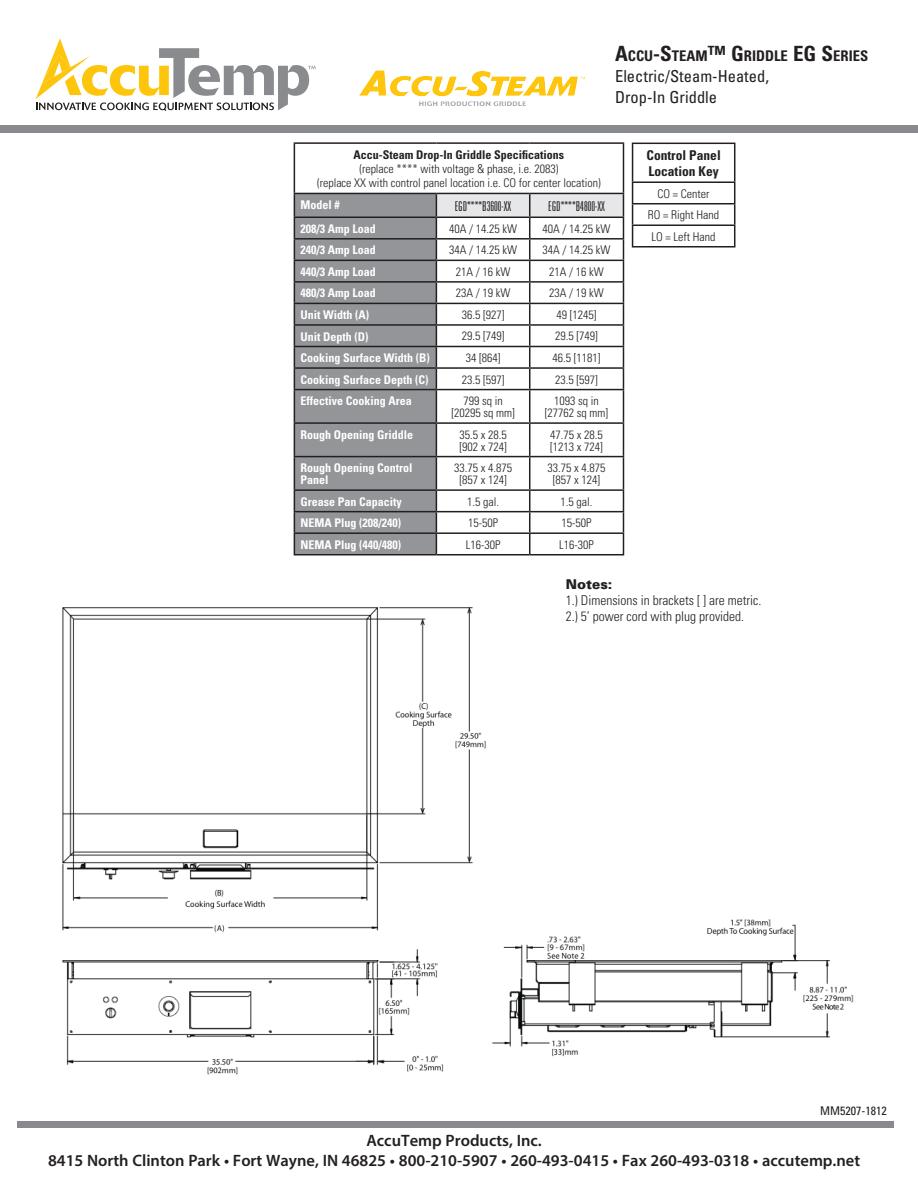
<style>
.page{position:relative;width:918px;height:1188px;background:#fff}
.page>*{position:absolute;margin:0;border:0;box-sizing:border-box;transform-origin:0 0}
.t1{font:600 16.5px/19.8px "Myriad Pro";color:#231f20;text-align:center}
.t2{font:condensed 16.5px/21px "Univers";color:#231f20}
.t3{font:700 condensed 14.7px "Univers";color:#231f20}
.t4{font:300 condensed 13.5px/16.2px "Univers";color:#231f20}
.t5{font:300 ultra-condensed 13.5px "Univers";color:#231f20}
.t6{font:700 condensed 13.5px/16.2px "Univers";color:#231f20}
.t7{font:900 13.5px "Univers";color:#231f20}
.t8{font:300 condensed 12px/12px "Univers";color:#231f20;text-align:center}
.t9{font:700 condensed 12px/12px "Univers";color:#fff}
.t10{font:700 condensed 12px "Univers";color:#231f20}
.t11{font:condensed 12px "Univers";color:#231f20}
.s1{font-size:21px}
</style>
<div class="page">
<img style="left:62px;top:607px;width:792px;height:468px">
<div style="left:295px;top:194px;width:141px;height:360px;background:#939598"></div>
<div style="left:294px;top:325px;width:142px;height:21px;background:#939598"></div>
<hr style="left:294px;top:142px;width:142px;height:2px;background:#231f20">
<hr style="left:294px;top:144px;width:1px;height:49px;background:#231f20">
<hr style="left:436px;top:142px;width:94px;height:2px;background:#231f20">
<hr style="left:530px;top:142px;width:94px;height:2px;background:#231f20">
<hr style="left:623px;top:144px;width:1px;height:49px;background:#231f20">
<hr style="left:294px;top:193px;width:142px;height:1px;background:#231f20">
<hr style="left:294px;top:217px;width:142px;height:1px;background:#231f20">
<hr style="left:294px;top:238px;width:142px;height:2px;background:#231f20">
<hr style="left:294px;top:260px;width:142px;height:1px;background:#231f20">
<hr style="left:294px;top:281px;width:142px;height:2px;background:#231f20">
<hr style="left:294px;top:303px;width:142px;height:1px;background:#231f20">
<hr style="left:294px;top:324px;width:142px;height:2px;background:#231f20">
<hr style="left:294px;top:346px;width:142px;height:1px;background:#231f20">
<hr style="left:294px;top:367px;width:142px;height:2px;background:#231f20">
<svg style="left:294px;top:194px;width:1px;height:195px"></svg>
<svg style="left:436px;top:193px;width:188px;height:196px"></svg>
<hr style="left:294px;top:389px;width:142px;height:1px;background:#231f20">
<hr style="left:294px;top:390px;width:1px;height:32px;background:#231f20">
<hr style="left:436px;top:389px;width:94px;height:1px;background:#231f20">
<hr style="left:436px;top:390px;width:1px;height:32px;background:#231f20">
<hr style="left:530px;top:389px;width:94px;height:1px;background:#231f20">
<hr style="left:529px;top:390px;width:1px;height:32px;background:#231f20">
<hr style="left:623px;top:390px;width:1px;height:32px;background:#231f20">
<hr style="left:294px;top:422px;width:142px;height:2px;background:#231f20">
<hr style="left:294px;top:424px;width:1px;height:32px;background:#231f20">
<hr style="left:436px;top:422px;width:94px;height:2px;background:#231f20">
<hr style="left:436px;top:424px;width:1px;height:32px;background:#231f20">
<hr style="left:530px;top:422px;width:94px;height:2px;background:#231f20">
<hr style="left:529px;top:424px;width:1px;height:32px;background:#231f20">
<hr style="left:623px;top:424px;width:1px;height:32px;background:#231f20">
<hr style="left:294px;top:456px;width:142px;height:1px;background:#231f20">
<hr style="left:294px;top:457px;width:1px;height:32px;background:#231f20">
<hr style="left:436px;top:456px;width:94px;height:1px;background:#231f20">
<hr style="left:436px;top:457px;width:1px;height:32px;background:#231f20">
<hr style="left:530px;top:456px;width:94px;height:1px;background:#231f20">
<hr style="left:529px;top:457px;width:1px;height:32px;background:#231f20">
<hr style="left:623px;top:457px;width:1px;height:32px;background:#231f20">
<hr style="left:294px;top:489px;width:142px;height:2px;background:#231f20">
<hr style="left:436px;top:489px;width:94px;height:2px;background:#231f20">
<hr style="left:530px;top:489px;width:94px;height:2px;background:#231f20">
<hr style="left:294px;top:511px;width:142px;height:1px;background:#231f20">
<hr style="left:436px;top:511px;width:94px;height:1px;background:#231f20">
<hr style="left:530px;top:511px;width:94px;height:1px;background:#231f20">
<hr style="left:294px;top:532px;width:142px;height:2px;background:#231f20">
<svg style="left:294px;top:491px;width:1px;height:63px"></svg>
<hr style="left:436px;top:532px;width:94px;height:2px;background:#231f20">
<svg style="left:436px;top:491px;width:1px;height:63px"></svg>
<hr style="left:530px;top:532px;width:94px;height:2px;background:#231f20">
<svg style="left:529px;top:491px;width:1px;height:63px"></svg>
<svg style="left:623px;top:491px;width:1px;height:63px"></svg>
<hr style="left:294px;top:554px;width:142px;height:1px;background:#231f20">
<hr style="left:436px;top:554px;width:94px;height:1px;background:#231f20">
<hr style="left:530px;top:554px;width:94px;height:1px;background:#231f20">
<hr style="left:632px;top:143px;width:103px;height:1px;background:#231f20">
<hr style="left:632px;top:144px;width:1px;height:37px;background:#231f20">
<hr style="left:734px;top:144px;width:1px;height:37px;background:#231f20">
<hr style="left:632px;top:181px;width:103px;height:2px;background:#231f20">
<hr style="left:632px;top:203px;width:103px;height:1px;background:#231f20">
<hr style="left:632px;top:225px;width:103px;height:1px;background:#231f20">
<svg style="left:632px;top:183px;width:1px;height:63px"></svg>
<svg style="left:734px;top:183px;width:1px;height:63px"></svg>
<hr style="left:632px;top:246px;width:103px;height:2px;background:#231f20">
<div style="left:17px;top:1121px;width:877px;height:7px;background:#898a8e"></div>
<svg style="left:36px;top:38px;width:280px;height:73px"></svg>
<div style="left:0;top:125px;width:918px;height:7px;background:#898a8e"></div>
<img style="left:360px;top:70px;width:225px;height:36px">
<p class="t3" style="left:615px;top:47px;width:254px"><span class="s1">A</span>CCU<span class="s1">-S</span>TEAM<span class="s1">™ G</span>RIDDLE <span class="s1">EG S</span>ERIES</p>
<h1 class="t2" style="left:615px;top:65px;width:155px">Electric/Steam-Heated,<br>Drop-In Griddle</h1>
<p class="t10" style="left:354px;top:147px;width:212px">Accu-Steam Drop-In Griddle Specifications</p>
<p class="t8" style="left:317px;top:162px;width:285px;line-height:14.4px">(replace **** with voltage &amp; phase, i.e. 2083)<br>(replace XX with control panel location i.e. CO for center location)</p>
<p class="t9" style="left:300px;top:199px;width:41px">Model #</p>
<p class="t5" style="left:455px;top:199px;width:58px">EGD****B3600-XX</p>
<p class="t5" style="left:548px;top:199px;width:58px">EGD****B4800-XX</p>
<p class="t9" style="left:300px;top:222px;width:77px">208/3 Amp Load</p>
<p class="t8" style="left:449px;top:223px;width:69px">40A / 14.25 kW</p>
<p class="t8" style="left:543px;top:223px;width:69px">40A / 14.25 kW</p>
<p class="t9" style="left:300px;top:244px;width:77px">240/3 Amp Load</p>
<p class="t8" style="left:449px;top:244px;width:69px">34A / 14.25 kW</p>
<p class="t8" style="left:543px;top:244px;width:69px">34A / 14.25 kW</p>
<p class="t9" style="left:300px;top:266px;width:77px">440/3 Amp Load</p>
<p class="t8" style="left:456px;top:266px;width:56px">21A / 16 kW</p>
<p class="t8" style="left:549px;top:266px;width:56px">21A / 16 kW</p>
<p class="t9" style="left:300px;top:287px;width:77px">480/3 Amp Load</p>
<p class="t8" style="left:456px;top:287px;width:56px">23A / 19 kW</p>
<p class="t8" style="left:549px;top:287px;width:56px">23A / 19 kW</p>
<p class="t9" style="left:300px;top:309px;width:70px">Unit Width (A)</p>
<p class="t8" style="left:462px;top:309px;width:44px">36.5 [927]</p>
<p class="t8" style="left:557px;top:309px;width:41px">49 [1245]</p>
<p class="t9" style="left:300px;top:330px;width:70px">Unit Depth (D)</p>
<p class="t8" style="left:462px;top:330px;width:44px">29.5 [749]</p>
<p class="t8" style="left:555px;top:330px;width:44px">29.5 [749]</p>
<p class="t9" style="left:300px;top:352px;width:131px">Cooking Surface Width (B)</p>
<p class="t8" style="left:466px;top:352px;width:36px">34 [864]</p>
<p class="t8" style="left:553px;top:352px;width:49px">46.5 [1181]</p>
<p class="t9" style="left:300px;top:373px;width:130px">Cooking Surface Depth (C)</p>
<p class="t8" style="left:462px;top:373px;width:44px">23.5 [597]</p>
<p class="t8" style="left:555px;top:373px;width:44px">23.5 [597]</p>
<p class="t9" style="left:300px;top:395px;width:113px">Effective Cooking Area</p>
<p class="t8" style="left:451px;top:395px;width:65px">799 sq in [20295 sq mm]</p>
<p class="t8" style="left:545px;top:395px;width:65px">1093 sq in [27762 sq mm]</p>
<p class="t9" style="left:300px;top:428px;width:114px">Rough Opening Griddle</p>
<p class="t8" style="left:459px;top:428px;width:49px;text-align:left">35.5 x 28.5 [902 x 724]</p>
<p class="t8" style="left:550px;top:428px;width:54px;text-align:left">47.75 x 28.5 [1213 x 724]</p>
<p class="t9" style="left:300px;top:462px;width:114px">Rough Opening Control<br>Panel</p>
<p class="t8" style="left:454px;top:462px;width:59px">33.75 x 4.875 [857 x 124]</p>
<p class="t8" style="left:548px;top:462px;width:59px">33.75 x 4.875 [857 x 124]</p>
<p class="t9" style="left:300px;top:495px;width:103px">Grease Pan Capacity</p>
<p class="t8" style="left:467px;top:495px;width:33px">1.5 gal.</p>
<p class="t8" style="left:561px;top:495px;width:33px">1.5 gal.</p>
<p class="t9" style="left:300px;top:517px;width:102px">NEMA Plug (208/240)</p>
<p class="t8" style="left:468px;top:517px;width:31px">15-50P</p>
<p class="t8" style="left:562px;top:517px;width:31px">15-50P</p>
<p class="t9" style="left:300px;top:538px;width:102px">NEMA Plug (440/480)</p>
<p class="t8" style="left:466px;top:538px;width:36px">L16-30P</p>
<p class="t8" style="left:559px;top:538px;width:36px">L16-30P</p>
<p class="t6" style="left:647px;top:147px;width:76px">Control Panel<br>Location Key</p>
<p class="t8" style="left:648px;top:183px;width:73px;line-height:21.5px">CO = Center<br>RO = Right Hand<br>LO = Left Hand</p>
<p class="t7" style="left:566px;top:576px;width:48px">Notes:</p>
<p class="t4" style="left:566px;top:592px;width:197px">1.) Dimensions in brackets [ ] are metric.<br>2.) 5’ power cord with plug provided.</p>
<p class="t11" style="left:820px;top:1104px;width:68px">MM5207-1812</p>
<h1 class="t1" style="left:48px;top:1130px;width:814px">AccuTemp Products, Inc.<br>8415 North Clinton Park • Fort Wayne, IN 46825 • 800-210-5907 • 260-493-0415 • Fax 260-493-0318 • accutemp.net</h1>
</div>
